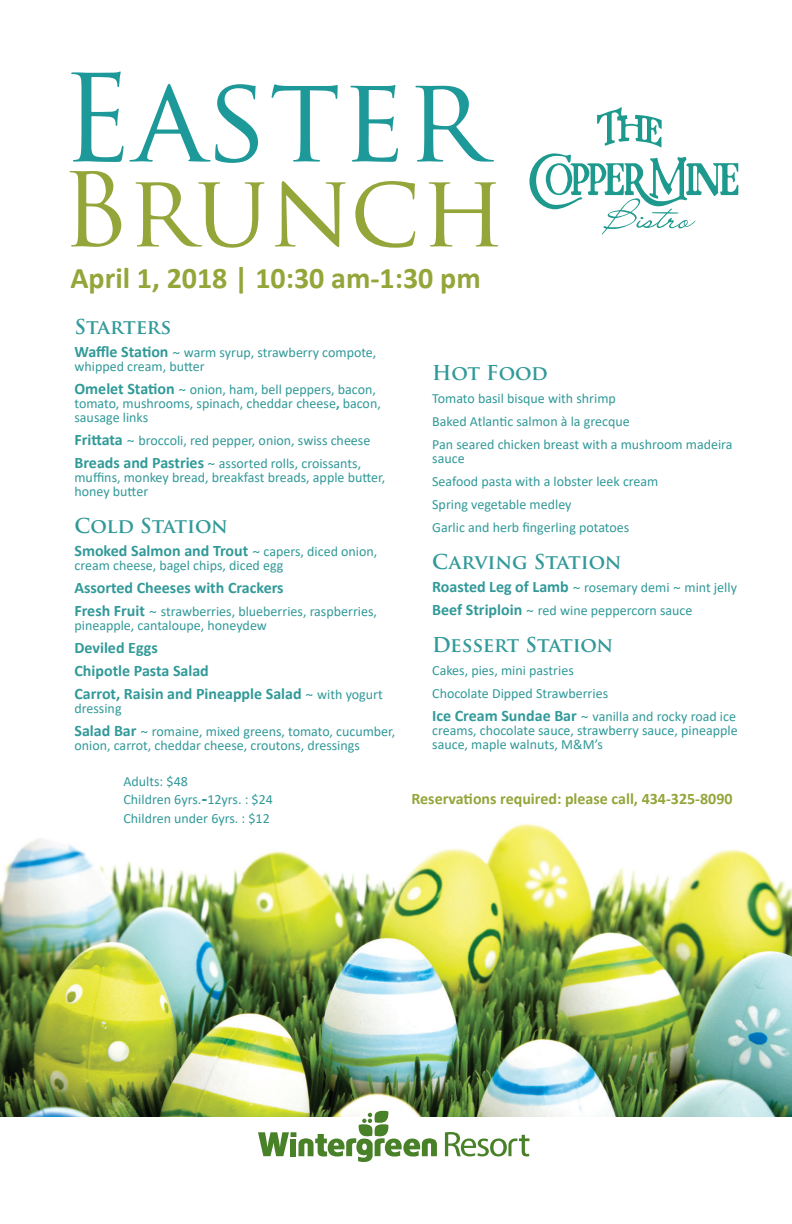
<style>
.page{position:relative;width:792px;height:1224px;background:#fff}
.page>*{position:absolute;margin:0;border:0;box-sizing:border-box;transform-origin:0 0}
.t1{font:118px "Trajan Pro";color:#1e9999}
.t2{font:100px "Trajan Pro";color:#94a53a}
.t3{font:700 30px "Calibri";color:#94a53a}
.t4{font:700 20px "Trajan Pro";letter-spacing:-.01em;color:#329999}
.t5{font:700 16px/23px "Calibri";color:#329999}
.t6{font:700 16px "Calibri";color:#94a53a}
.t7{font:14px/23px "Calibri";color:#329999}
.s1{font-weight:700;font-size:16px}
.s2{font-family:"Omni";font-weight:700;font-size:16px}
.s3{font-weight:700}
.s4{font-family:"Omni"}
.s5{font-weight:400;font-size:14px}
</style>
<div class="page">
<img style="left:0;top:824px;width:792px;height:293px">
<svg style="left:445px;top:1132px;width:84px;height:24px"></svg>
<svg style="left:258px;top:1111px;width:179px;height:51px"></svg>
<svg style="left:529px;top:107px;width:209px;height:127px"></svg>
<h1 class="t1" style="left:60px;top:43px;width:426px">Easter</h1>
<h2 class="t2" style="left:60px;top:146px;width:446px">Brunch</h2>
<h3 class="t3" style="left:70px;top:257px;width:412px">April 1, 2018 | 10:30 am-1:30 pm</h3>
<h3 class="t4" style="left:74px;top:314px;width:98px">Starters</h3>
<p class="t7" style="left:74px;top:345px;width:303px;line-height:14px"><span class="s1">Waffle Station</span> <span class="s2">~</span> warm syrup, strawberry compote, whipped cream, butter</p>
<p class="t7" style="left:74px;top:382px;width:308px;line-height:14px"><span class="s1">Omelet Station</span> <span class="s2">~</span> onion, ham, bell peppers, bacon, tomato, mushrooms, spinach, cheddar cheese<span class="s3">,</span> bacon, sausage links</p>
<p class="t7" style="left:74px;top:428px;width:297px"><span class="s1">Frittata</span> <span class="s2">~</span> broccoli, red pepper, onion, swiss cheese<br><span class="s1">Breads and Pastries</span> <span class="s2">~</span> assorted rolls, croissants,</p>
<p class="t7" style="left:74px;top:470px;width:312px;line-height:14px">muffins, monkey bread, breakfast breads, apple butter, honey butter</p>
<h3 class="t4" style="left:74px;top:513px;width:155px">Cold Station</h3>
<p class="t5" style="left:74px;top:539px;width:304px">Smoked Salmon and Trout <span class="s4">~</span> <span class="s5">capers, diced onion,</span></p>
<p class="t7" style="left:74px;top:553px;width:210px">cream cheese, bagel chips, diced egg</p>
<p class="t5" style="left:74px;top:576px;width:211px">Assorted Cheeses with Crackers</p>
<p class="t7" style="left:74px;top:604px;width:304px;line-height:14px"><span class="s1">Fresh Fruit</span> <span class="s2">~</span> strawberries, blueberries, raspberries, pineapple, cantaloupe, honeydew</p>
<p class="t5" style="left:74px;top:636px;width:310px">Deviled Eggs<br>Chipotle Pasta Salad<br>Carrot, Raisin and Pineapple Salad <span class="s4">~</span> <span class="s5">with yogurt</span></p>
<p class="t7" style="left:74px;top:696px;width:323px">dressing<br><span class="s1">Salad Bar</span> <span class="s2">~</span> romaine, mixed greens, tomato, cucumber,</p>
<p class="t7" style="left:74px;top:733px;width:287px">onion, carrot, cheddar cheese, croutons, dressings</p>
<h3 class="t4" style="left:432px;top:360px;width:117px">Hot Food</h3>
<p class="t7" style="left:432px;top:386px;width:302px">Tomato basil bisque with shrimp<br>Baked Atlantic salmon à la grecque<br>Pan seared chicken breast with a mushroom madeira</p>
<p class="t7" style="left:432px;top:446px;width:228px">sauce<br>Seafood pasta with a lobster leek cream<br>Spring vegetable medley<br>Garlic and herb fingerling potatoes</p>
<h3 class="t4" style="left:432px;top:549px;width:191px">Carving Station</h3>
<p class="t7" style="left:432px;top:575px;width:306px"><span class="s1">Roasted Leg of Lamb</span> <span class="s2">~</span> rosemary demi <span class="s2">~</span> mint jelly<br><span class="s1">Beef Striploin</span> <span class="s2">~</span> red wine peppercorn sauce</p>
<h3 class="t4" style="left:432px;top:632px;width:183px">Dessert Station</h3>
<p class="t7" style="left:432px;top:658px;width:305px">Cakes, pies, mini pastries<br>Chocolate Dipped Strawberries<br><span class="s1">Ice Cream Sundae Bar</span> <span class="s2">~</span> vanilla and rocky road ice</p>
<p class="t7" style="left:432px;top:723px;width:307px;line-height:14px">creams, chocolate sauce, strawberry sauce, pineapple sauce, maple walnuts, M&amp;M’s</p>
<p class="t7" style="left:123px;top:771px;width:151px;line-height:18.5px">Adults: $48<br>Children 6yrs.<span class="s2">-</span>12yrs. : $24</p>
<p class="t7" style="left:123px;top:806px;width:148px">Children under 6yrs. : $12</p>
<p class="t6" style="left:411px;top:788px;width:323px">Reservations required: please call, 434-325-8090</p>
</div>
